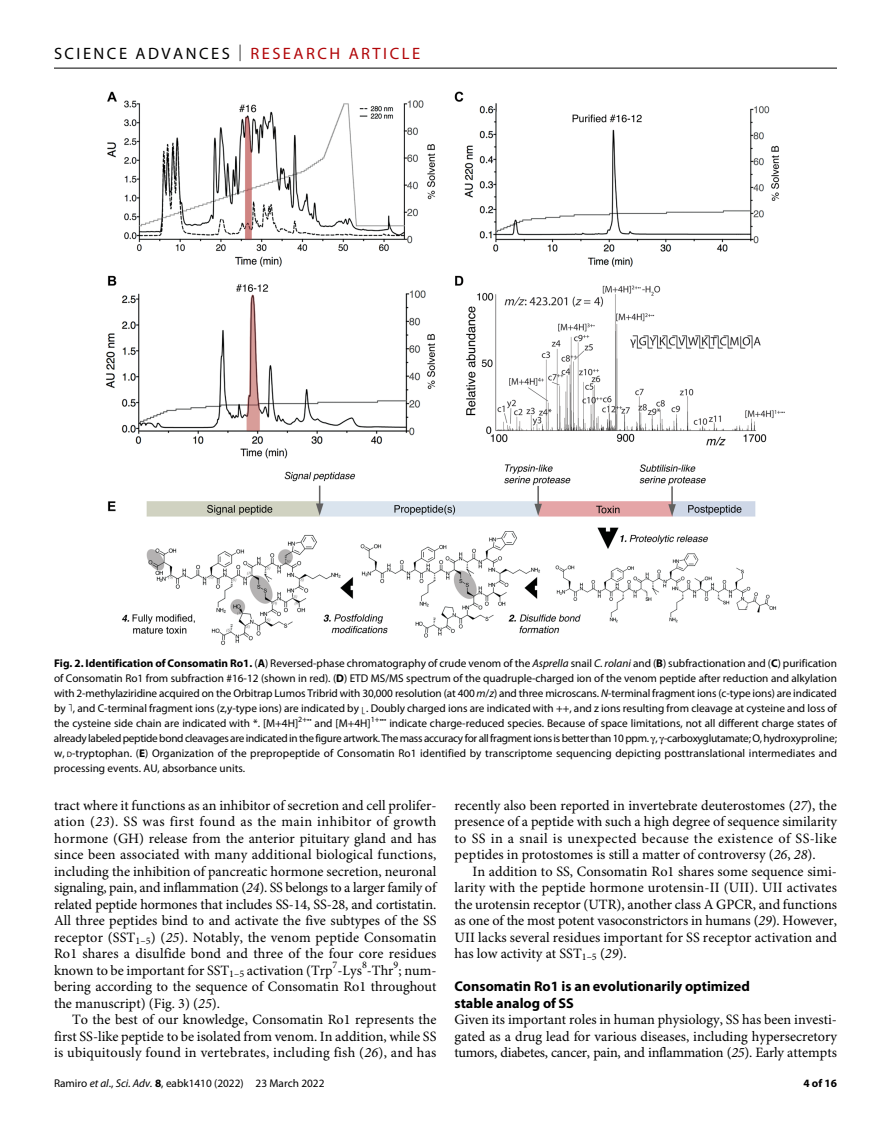
<style>
.page{position:relative;width:891px;height:1134px;background:#fff}
.page>*{position:absolute;margin:0;border:0;box-sizing:border-box;transform-origin:0 0}
.t1{font:16.5px "Myriad Pro";letter-spacing:.15em;color:#000}
.t2{font:14.25px/16.5px "Minion Pro";color:#000;text-align:justify}
.t3{font:700 14.25px/16.5px "Myriad Pro";color:#000}
.t4{font:11.25px/15px "Myriad Pro";color:#000;text-align:justify}
.t5{font:700 11.25px "Myriad Pro";color:#000}
.s1{font-weight:300}
.s2{color:#b10508}
.s3{font-weight:700}
.s4{font-style:italic}
.s5{font-size:7.8px}
</style>
<div class="page">
<hr style="left:54px;top:68px;width:783px;height:1px;background:#000">
<img style="left:106px;top:91px;width:679px;height:554px">
<p class="t1" style="left:54px;top:40px;width:368px">SCIENCE ADVANCES <span class="s1">|</span> <span class="s2">RESEARCH ARTICLE</span></p>
<p class="t4" style="left:54px;top:656px;width:785px"><span class="s3">Fig. 2. Identification of Consomatin Ro1.</span> (<span class="s3">A</span>) Reversed-phase chromatography of crude venom of the <span class="s4">Asprella</span> snail <span class="s4">C. rolani</span> and (<span class="s3">B</span>) subfractionation and (<span class="s3">C</span>) purification of Consomatin Ro1 from subfraction #16-12 (shown in red). (<span class="s3">D</span>) ETD MS/MS spectrum of the quadruple-charged ion of the venom peptide after reduction and alkylation with 2-methylaziridine acquired on the Orbitrap Lumos Tribrid with 30,000 resolution (at 400 <span class="s4">m</span>/<span class="s4">z</span>) and three microscans. <span class="s4">N</span>-terminal fragment ions (c-type ions) are indicated by ⌉, and C-terminal fragment ions (z,y-type ions) are indicated by ⌊. Doubly charged ions are indicated with ++, and z ions resulting from cleavage at cysteine and loss of the cysteine side chain are indicated with *. [M+4H]<sup>2+••</sup> and [M+4H]<sup>1+•••</sup> indicate charge-reduced species. Because of space limitations, not all different charge states of already labeled peptide bond cleavages are indicated in the figure artwork. The mass accuracy for all fragment ions is better than 10ppm. , -carboxyglutamate; O,hydroxyproline; w, <span class="s5">d</span>-tryptophan. (<span class="s3">E</span>) Organization of the prepropeptide of Consomatin Ro1 identified by transcriptome sequencing depicting posttranslational intermediates and processing events. AU, absorbance units.</p>
<p class="t2" style="left:54px;top:798px;width:384px">tract where it functions as an inhibitor of secretion and cell prolifer&shy;ation (<span class="s4">23</span>). SS was first found as the main inhibitor of growth hormone (GH) release from the anterior pituitary gland and has since been associated with many additional biological functions, including the inhibition of pancreatic hormone secretion, neuronal signaling, pain, and inflammation (<span class="s4">24</span>). SS belongs to a larger family of related peptide hormones that includes SS-14, SS-28, and cortistatin.<br>All three peptides bind to and activate the five subtypes of the SS receptor (SST<sub>1–5</sub>) (<span class="s4">25</span>). Notably, the venom peptide Consomatin Ro1 shares a disulfide bond and three of the four core residues known to be important for SST<sub>1–5</sub> activation (Trp<sup>7</sup>-Lys<sup>8</sup>-Thr<sup>9</sup>; num&shy;bering according to the sequence of Consomatin Ro1 throughout the manuscript) (Fig. 3) (<span class="s4">25</span>).</p>
<p class="t2" style="left:54px;top:1013px;width:384px;text-indent:18px">To the best of our knowledge, Consomatin Ro1 represents the first SS-like peptide to be isolated from venom. In addition, while SS is ubiquitously found in vertebrates, including fish (<span class="s4">26</span>), and has</p>
<p class="t4" style="left:54px;top:1076px;width:272px">Ramiro <span class="s4">et al</span>., <span class="s4">Sci. Adv.</span> <span class="s3">8</span>, eabk1410 (2022) 23 March 2022</p>
<p class="t2" style="left:454px;top:798px;width:384px">recently also been reported in invertebrate deuterostomes (<span class="s4">27</span>), the presence of a peptide with such a high degree of sequence similarity to SS in a snail is unexpected because the existence of SS-like peptides in protostomes is still a matter of controversy (<span class="s4">26</span>, <span class="s4">28</span>).</p>
<p class="t2" style="left:454px;top:864px;width:384px;text-indent:18px">In addition to SS, Consomatin Ro1 shares some sequence simi&shy;larity with the peptide hormone urotensin-II (UII). UII activates the urotensin receptor (UTR), another class A GPCR, and functions as one of the most potent vasoconstrictors in humans (<span class="s4">29</span>). However, UII lacks several residues important for SS receptor activation and has low activity at SST<sub>1–5</sub> (<span class="s4">29</span>).</p>
<p class="t3" style="left:454px;top:977px;width:297px">Consomatin Ro1 is an evolutionarily optimized stable analog of SS</p>
<p class="t2" style="left:454px;top:1013px;width:384px">Given its important roles in human physiology, SS has been investi&shy;gated as a drug lead for various diseases, including hypersecretory tumors, diabetes, cancer, pain, and inflammation (<span class="s4">25</span>). Early attempts</p>
<p class="t5" style="left:803px;top:1074px;width:35px">4 of 16</p>
</div>
